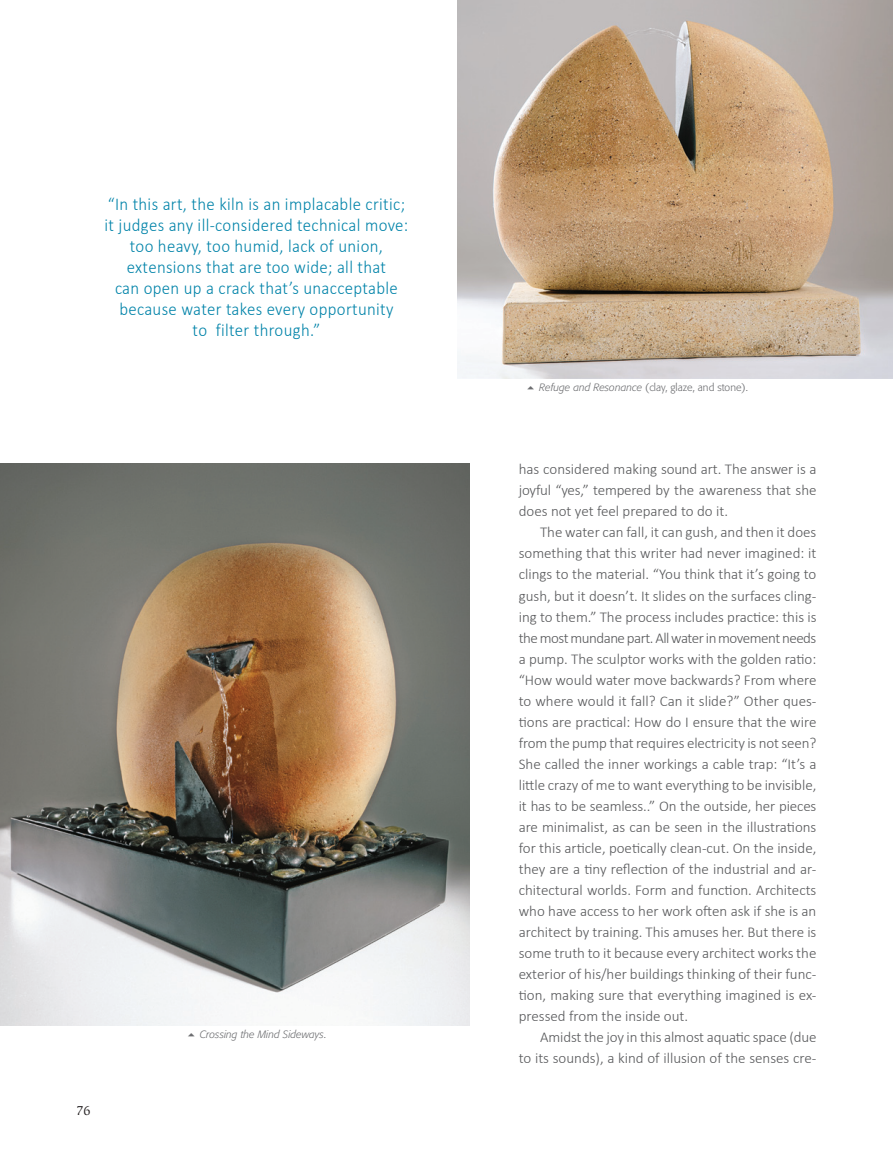
<style>
.page{position:relative;width:893px;height:1149px;background:#fff}
.page>*{position:absolute;margin:0;border:0;box-sizing:border-box;transform-origin:0 0}
.balazos{font:300 18px/21px "Calibri";letter-spacing:.02em;color:#0083a9;text-align:center;scale:.94 1}
.texto_2{font:300 15px/21px "Calibri";color:#57585a;text-align:justify}
.t1{font:13.5px "Slimbach";color:#231f20}
.crédito_foto{font:300 10.5px "Formata";color:#6c6d70}
.crédito_foto-2{font:italic 300 10.5px "Formata";color:#6c6d70}
.s1{font-style:normal}
.s2{font-style:italic}
</style>
<div class="page">
<img style="left:457px;top:0;width:436px;height:378px">
<img style="left:0;top:463px;width:470px;height:562px">
<p class="balazos" style="left:105px;top:192px;width:325px">“In this art, the kiln is an implacable critic; it judges any ill-considered technical move: too heavy, too humid, lack of union, extensions that are too wide; all that<br>can open up a crack that’s unacceptable because water takes every opportunity<br>to filter through.”</p>
<p class="t1" style="left:77px;top:1102px;width:15px">76</p>
<p class="crédito_foto-2" style="left:200px;top:1027px;width:128px">Crossing the Mind Sideways<span class="s1">.</span></p>
<p class="crédito_foto" style="left:539px;top:381px;width:210px"><span class="s2">Refuge and Resonance</span> (clay, glaze, and stone).</p>
<p class="texto_2" style="left:519px;top:458px;width:299px">has considered making sound art. The answer is a joyful “yes,” tempered by the awareness that she does not yet feel prepared to do it.</p>
<p class="texto_2" style="left:519px;top:521px;width:299px;text-indent:21px">The water can fall, it can gush, and then it does something that this writer had never imagined: it clings to the material. “You think that it’s going to gush, but it doesn’t. It slides on the surfaces cling&shy;ing to them.” The process includes practice: this is the most mundane part. All water in movement needs a pump. The sculptor works with the golden ratio: “How would water move backwards? From where to where would it fall? Can it slide?” Other ques&shy;tions are practical: How do I ensure that the wire from the pump that requires electricity is not seen?<br>She called the inner workings a cable trap: “It’s a little crazy of me to want everything to be invisible, it has to be seamless..” On the outside, her pieces are minimalist, as can be seen in the illustrations for this article, poetically clean-cut. On the inside, they are a tiny reflection of the industrial and ar&shy;chitectural worlds. Form and function. Architects who have access to her work often ask if she is an architect by training. This amuses her. But there is some truth to it because every architect works the exterior of his/her buildings thinking of their func&shy;tion, making sure that everything imagined is ex&shy;pressed from the inside out.</p>
<p class="texto_2" style="left:519px;top:1025px;width:299px;text-align:right">Amidst the joy in this almost aquatic space (due<br>to its sounds), a kind of illusion of the senses cre-</p>
</div>
